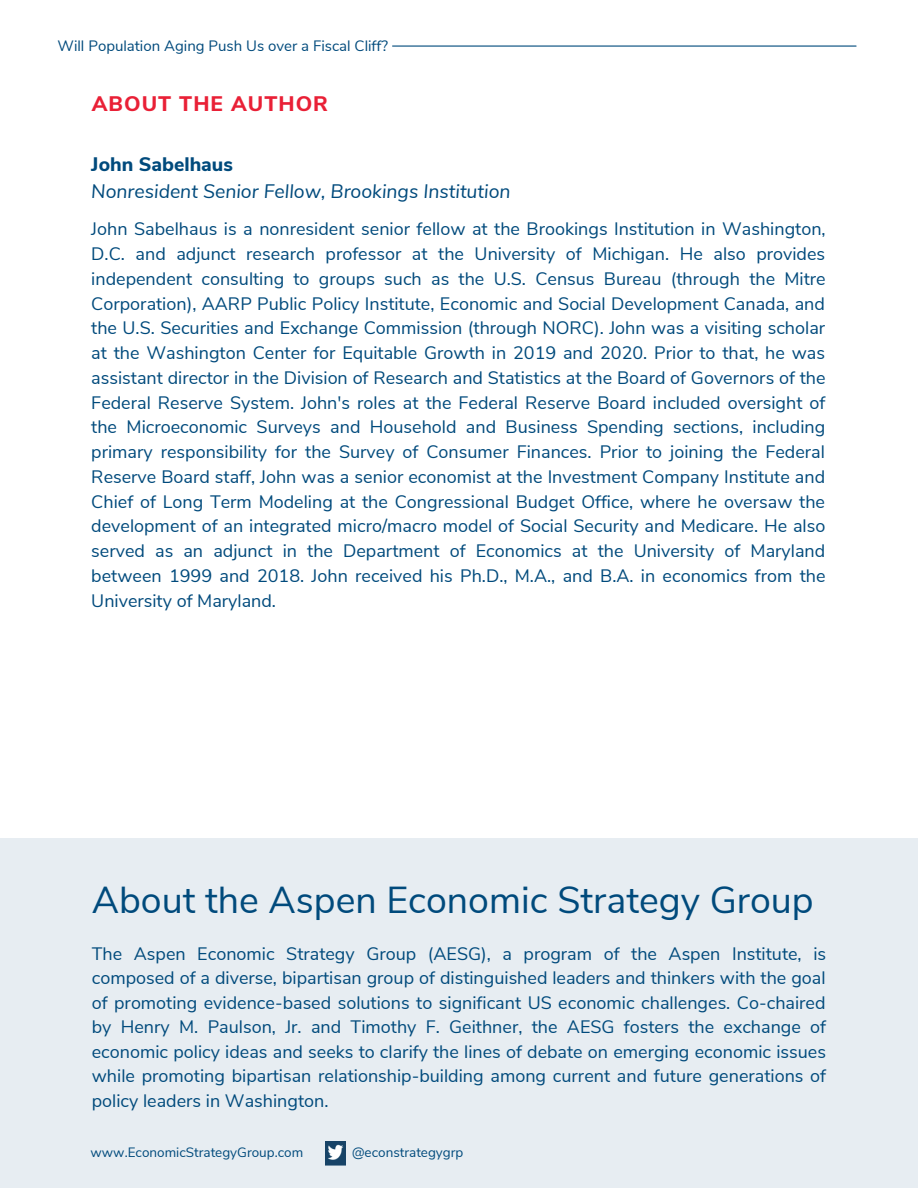
<style>
.page{position:relative;width:918px;height:1188px;background:#fff}
.page>*{position:absolute;margin:0;border:0;box-sizing:border-box;transform-origin:0 0}
.t1{font:37.5px "Nunito Sans";color:#004a7c}
.t2{font:800 21px "Nunito Sans";letter-spacing:.05em;color:#e92036}
.t3{font:italic 19.5px "Nunito Sans";color:#004a7c}
.t4{font:800 19.5px "Nunito Sans";color:#004a7c}
.t5{font:18px/24.8px "Nunito Sans";color:#004a7c;text-align:justify}
.t6{font:15px "Nunito Sans";color:#004a7c}
.t7{font:13.5px "Nunito Sans";color:#004a7c}
</style>
<div class="page">
<div style="left:0;top:838px;width:918px;height:350px;background:#e7edf2"></div>
<img style="left:325px;top:1142px;width:20px;height:23px">
<hr style="left:393px;top:45px;width:463px;height:2px;background:#004a7c">
<p class="t6" style="left:58px;top:35px;width:332px">Will Population Aging Push Us over a Fiscal Cliff?</p>
<p class="t2" style="left:92px;top:90px;width:238px">ABOUT THE AUTHOR</p>
<p class="t4" style="left:91px;top:151px;width:143px">John Sabelhaus</p>
<p class="t3" style="left:91px;top:178px;width:421px">Nonresident Senior Fellow, Brookings Institution</p>
<p class="t5" style="left:91px;top:217px;width:736px">John Sabelhaus is a nonresident senior fellow at the Brookings Institution in Washington, D.C. and adjunct research professor at the University of Michigan. He also provides independent consulting to groups such as the U.S. Census Bureau (through the Mitre Corporation), AARP Public Policy Institute, Economic and Social Development Canada, and the U.S. Securities and Exchange Commission (through NORC). John was a visiting scholar at the Washington Center for Equitable Growth in 2019 and 2020. Prior to that, he was assistant director in the Division of Research and Statistics at the Board of Governors of the Federal Reserve System. John's roles at the Federal Reserve Board included oversight of the Microeconomic Surveys and Household and Business Spending sections, including primary responsibility for the Survey of Consumer Finances. Prior to joining the Federal Reserve Board staff, John was a senior economist at the Investment Company Institute and Chief of Long Term Modeling at the Congressional Budget Office, where he oversaw the development of an integrated micro/macro model of Social Security and Medicare. He also served as an adjunct in the Department of Economics at the University of Maryland between 1999 and 2018. John received his Ph.D., M.A., and B.A. in economics from the University of Maryland.</p>
<h1 class="t1" style="left:92px;top:875px;width:724px">About the Aspen Economic Strategy Group</h1>
<p class="t5" style="left:92px;top:941px;width:736px">The Aspen Economic Strategy Group (AESG), a program of the Aspen Institute, is composed of a diverse, bipartisan group of distinguished leaders and thinkers with the goal of promoting evidence-based solutions to significant US economic challenges. Co-chaired by Henry M. Paulson, Jr. and Timothy F. Geithner, the AESG fosters the exchange of economic policy ideas and seeks to clarify the lines of debate on emerging economic issues while promoting bipartisan relationship-building among current and future generations of policy leaders in Washington.</p>
<p class="t7" style="left:91px;top:1143px;width:214px">www.EconomicStrategyGroup.com</p>
<p class="t7" style="left:352px;top:1143px;width:113px">@econstrategygrp</p>
</div>
